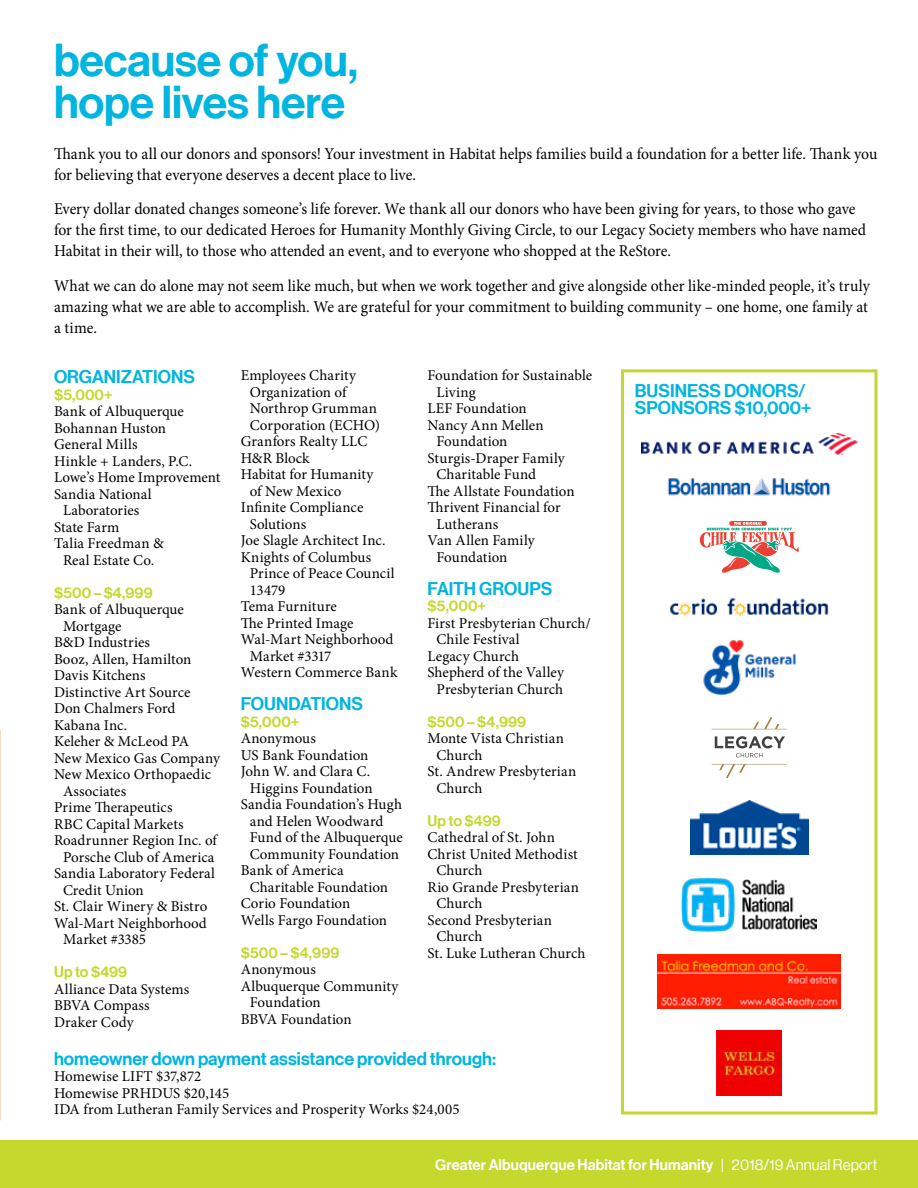
<style>
.page{position:relative;width:918px;height:1188px;background:#fff}
.page>*{position:absolute;margin:0;border:0;box-sizing:border-box;transform-origin:0 0}
.t1{font:500 45px/42px "Neue Haas Grotesk Display";color:#00b5df}
.t2{font:500 18px/16.5px "Neue Haas Grotesk Display";color:#00b5df}
.t3{font:16.5px/21px "Minion Pro";color:#000;scale:.95 1}
.t4{font:15px/16.5px "Minion Pro";letter-spacing:.005em;color:#000}
.t5{font:500 15px "Neue Haas Grotesk Display";letter-spacing:.005em;color:#c4d82e}
.t6{font:500 15px "Neue Haas Grotesk Display";letter-spacing:.01em;color:#fff}
.s1{font-weight:400}
</style>
<div class="page">
<div style="left:0;top:1141px;width:918px;height:47px;background:#c4d82e"></div>
<div style="left:621px;top:369px;width:257px;height:745px;border:3px solid #c4d82e"></div>
<img style="left:703px;top:640px;width:93px;height:55px">
<img style="left:658px;top:954px;width:183px;height:54px">
<img style="left:717px;top:1031px;width:65px;height:65px">
<img style="left:690px;top:801px;width:118px;height:54px">
<img style="left:682px;top:878px;width:135px;height:54px">
<img style="left:667px;top:478px;width:164px;height:18px">
<svg style="left:712px;top:717px;width:75px;height:12px"></svg>
<svg style="left:715px;top:736px;width:70px;height:21px"></svg>
<svg style="left:712px;top:764px;width:75px;height:14px"></svg>
<div style="left:729px;top:521px;width:38px;height:5px;background:#ef3f34;border-radius:2px"></div>
<svg style="left:700px;top:522px;width:99px;height:51px"></svg>
<img style="left:641px;top:433px;width:216px;height:22px">
<img style="left:670px;top:598px;width:159px;height:19px">
<h1 class="t1" style="left:54px;top:40px;width:305px">because of you, hope lives here</h1>
<p class="t3" style="left:54px;top:143px;width:868px">Thank you to all our donors and sponsors! Your investment in Habitat helps families build a foundation for a better life. Thank you for believing that everyone deserves a decent place to live.</p>
<p class="t3" style="left:54px;top:199px;width:856px">Every dollar donated changes someone’s life forever. We thank all our donors who have been giving for years, to those who gave for the first time, to our dedicated Heroes for Humanity Monthly Giving Circle, to our Legacy Society members who have named<br>Habitat in their will, to those who attended an event, and to everyone who shopped at the ReStore.</p>
<p class="t3" style="left:54px;top:275px;width:860px">What we can do alone may not seem like much, but when we work together and give alongside other like-minded people, it’s truly amazing what we are able to accomplish. We are grateful for your commitment to building community – one home, one family at a time.</p>
<p class="t2" style="left:54px;top:369px;width:143px">ORGANIZATIONS</p>
<p class="t5" style="left:54px;top:386px;width:60px">$5,000+</p>
<p class="t4" style="left:54px;top:403px;width:131px">Bank of Albuquerque</p>
<p class="t4" style="left:54px;top:420px;width:114px">Bohannan Huston</p>
<p class="t4" style="left:54px;top:436px;width:85px">General Mills</p>
<p class="t4" style="left:54px;top:453px;width:140px">Hinkle + Landers, P.C.</p>
<p class="t4" style="left:54px;top:469px;width:168px">Lowe’s Home Improvement</p>
<p class="t4" style="left:54px;top:486px;width:99px">Sandia National</p>
<p class="t4" style="left:63px;top:502px;width:78px">Laboratories</p>
<p class="t4" style="left:54px;top:519px;width:67px">State Farm</p>
<p class="t4" style="left:54px;top:535px;width:111px">Talia Freedman &amp;</p>
<p class="t4" style="left:63px;top:552px;width:93px">Real Estate Co.</p>
<p class="t5" style="left:54px;top:584px;width:100px">$500 – $4,999</p>
<p class="t4" style="left:54px;top:601px;width:131px">Bank of Albuquerque</p>
<p class="t4" style="left:63px;top:618px;width:60px">Mortgage</p>
<p class="t4" style="left:54px;top:634px;width:98px">B&amp;D Industries</p>
<p class="t4" style="left:54px;top:651px;width:139px">Booz, Allen, Hamilton</p>
<p class="t4" style="left:54px;top:667px;width:93px">Davis Kitchens</p>
<p class="t4" style="left:54px;top:684px;width:138px">Distinctive Art Source</p>
<p class="t4" style="left:54px;top:700px;width:123px">Don Chalmers Ford</p>
<p class="t4" style="left:54px;top:717px;width:75px">Kabana Inc.</p>
<p class="t4" style="left:54px;top:733px;width:137px">Keleher &amp; McLeod PA</p>
<p class="t4" style="left:54px;top:750px;width:168px">New Mexico Gas Company</p>
<p class="t4" style="left:54px;top:766px;width:159px">New Mexico Orthopaedic</p>
<p class="t4" style="left:63px;top:783px;width:65px">Associates</p>
<p class="t4" style="left:54px;top:799px;width:120px">Prime Therapeutics</p>
<p class="t4" style="left:54px;top:816px;width:131px">RBC Capital Markets</p>
<p class="t4" style="left:54px;top:832px;width:165px">Roadrunner Region Inc. of</p>
<p class="t4" style="left:63px;top:849px;width:153px">Porsche Club of America</p>
<p class="t4" style="left:54px;top:865px;width:162px">Sandia Laboratory Federal</p>
<p class="t4" style="left:63px;top:882px;width:82px">Credit Union</p>
<p class="t4" style="left:54px;top:898px;width:155px">St. Clair Winery &amp; Bistro</p>
<p class="t4" style="left:54px;top:915px;width:154px">Wal-Mart Neighborhood</p>
<p class="t4" style="left:63px;top:931px;width:85px">Market #3385</p>
<p class="t5" style="left:54px;top:963px;width:75px">Up to $499</p>
<p class="t4" style="left:54px;top:981px;width:137px">Alliance Data Systems<br>BBVA Compass<br>Draker Cody</p>
<p class="t4" style="left:428px;top:367px;width:166px">Foundation for Sustainable</p>
<p class="t4" style="left:436px;top:384px;width:41px">Living</p>
<p class="t4" style="left:428px;top:400px;width:101px">LEF Foundation</p>
<p class="t4" style="left:428px;top:417px;width:118px">Nancy Ann Mellen</p>
<p class="t4" style="left:436px;top:433px;width:72px">Foundation</p>
<p class="t4" style="left:428px;top:450px;width:139px">Sturgis-Draper Family</p>
<p class="t4" style="left:436px;top:466px;width:101px">Charitable Fund</p>
<p class="t4" style="left:428px;top:483px;width:149px">The Allstate Foundation</p>
<p class="t4" style="left:428px;top:499px;width:135px">Thrivent Financial for</p>
<p class="t4" style="left:436px;top:516px;width:63px">Lutherans</p>
<p class="t4" style="left:428px;top:532px;width:109px">Van Allen Family</p>
<p class="t4" style="left:436px;top:549px;width:72px">Foundation</p>
<p class="t2" style="left:428px;top:581px;width:126px">FAITH GROUPS</p>
<p class="t5" style="left:428px;top:597px;width:60px">$5,000+</p>
<p class="t4" style="left:428px;top:615px;width:165px">First Presbyterian Church/</p>
<p class="t4" style="left:436px;top:631px;width:85px">Chile Festival</p>
<p class="t4" style="left:428px;top:648px;width:93px">Legacy Church</p>
<p class="t4" style="left:428px;top:664px;width:138px">Shepherd of the Valley</p>
<p class="t4" style="left:436px;top:681px;width:128px">Presbyterian Church</p>
<p class="t5" style="left:428px;top:713px;width:100px">$500 – $4,999</p>
<p class="t4" style="left:428px;top:730px;width:138px">Monte Vista Christian</p>
<p class="t4" style="left:436px;top:747px;width:48px">Church</p>
<p class="t4" style="left:428px;top:763px;width:150px">St. Andrew Presbyterian</p>
<p class="t4" style="left:436px;top:780px;width:48px">Church</p>
<p class="t5" style="left:428px;top:812px;width:75px">Up to $499</p>
<p class="t4" style="left:428px;top:829px;width:129px">Cathedral of St. John</p>
<p class="t4" style="left:428px;top:846px;width:152px">Christ United Methodist</p>
<p class="t4" style="left:436px;top:862px;width:48px">Church</p>
<p class="t4" style="left:428px;top:879px;width:153px">Rio Grande Presbyterian</p>
<p class="t4" style="left:436px;top:895px;width:48px">Church</p>
<p class="t4" style="left:428px;top:912px;width:126px">Second Presbyterian</p>
<p class="t4" style="left:436px;top:928px;width:48px">Church</p>
<p class="t4" style="left:428px;top:945px;width:159px">St. Luke Lutheran Church</p>
<p class="t4" style="left:241px;top:367px;width:117px">Employees Charity</p>
<p class="t4" style="left:250px;top:384px;width:98px">Organization of</p>
<p class="t4" style="left:250px;top:400px;width:129px">Northrop Grumman</p>
<p class="t4" style="left:250px;top:417px;width:132px">Corporation (ECHO)</p>
<p class="t4" style="left:241px;top:433px;width:128px">Granfors Realty LLC</p>
<p class="t4" style="left:241px;top:450px;width:70px">H&amp;R Block</p>
<p class="t4" style="left:241px;top:466px;width:134px">Habitat for Humanity</p>
<p class="t4" style="left:250px;top:483px;width:93px">of New Mexico</p>
<p class="t4" style="left:241px;top:499px;width:124px">Infinite Compliance</p>
<p class="t4" style="left:250px;top:516px;width:58px">Solutions</p>
<p class="t4" style="left:241px;top:532px;width:146px">Joe Slagle Architect Inc.</p>
<p class="t4" style="left:241px;top:549px;width:132px">Knights of Columbus</p>
<p class="t4" style="left:250px;top:565px;width:146px">Prince of Peace Council</p>
<p class="t4" style="left:250px;top:582px;width:37px">13479</p>
<p class="t4" style="left:241px;top:598px;width:98px">Tema Furniture</p>
<p class="t4" style="left:241px;top:615px;width:114px">The Printed Image</p>
<p class="t4" style="left:241px;top:631px;width:154px">Wal-Mart Neighborhood</p>
<p class="t4" style="left:250px;top:648px;width:83px">Market #3317</p>
<p class="t4" style="left:241px;top:664px;width:158px">Western Commerce Bank</p>
<p class="t2" style="left:241px;top:696px;width:124px">FOUNDATIONS</p>
<p class="t5" style="left:241px;top:713px;width:60px">$5,000+</p>
<p class="t4" style="left:241px;top:730px;width:77px">Anonymous</p>
<p class="t4" style="left:241px;top:747px;width:129px">US Bank Foundation</p>
<p class="t4" style="left:241px;top:763px;width:131px">John W. and Clara C.</p>
<p class="t4" style="left:250px;top:780px;width:124px">Higgins Foundation</p>
<p class="t4" style="left:241px;top:796px;width:163px">Sandia Foundation’s Hugh</p>
<p class="t4" style="left:250px;top:813px;width:135px">and Helen Woodward</p>
<p class="t4" style="left:250px;top:829px;width:154px">Fund of the Albuquerque</p>
<p class="t4" style="left:250px;top:846px;width:151px">Community Foundation</p>
<p class="t4" style="left:241px;top:862px;width:105px">Bank of America</p>
<p class="t4" style="left:250px;top:879px;width:140px">Charitable Foundation</p>
<p class="t4" style="left:241px;top:895px;width:111px">Corio Foundation</p>
<p class="t4" style="left:241px;top:912px;width:148px">Wells Fargo Foundation</p>
<p class="t5" style="left:241px;top:944px;width:100px">$500 – $4,999</p>
<p class="t4" style="left:241px;top:961px;width:77px">Anonymous</p>
<p class="t4" style="left:241px;top:978px;width:159px">Albuquerque Community</p>
<p class="t4" style="left:250px;top:994px;width:72px">Foundation</p>
<p class="t4" style="left:241px;top:1011px;width:112px">BBVA Foundation</p>
<p class="t2" style="left:635px;top:383px;width:178px">BUSINESS DONORS/<br>SPONSORS $10,000+</p>
<p class="t2" style="left:54px;top:1050px;width:444px">homeowner down payment assistance provided through:</p>
<p class="t4" style="left:54px;top:1068px;width:407px">Homewise LIFT $37,872<br>Homewise PRHDUS $20,145<br>IDA from Lutheran Family Services and Prosperity Works $24,005</p>
<p class="t6" style="left:435px;top:1156px;width:444px">Greater Albuquerque Habitat for Humanity <span class="s1">| 2018/19 Annual Report</span></p>
</div>
